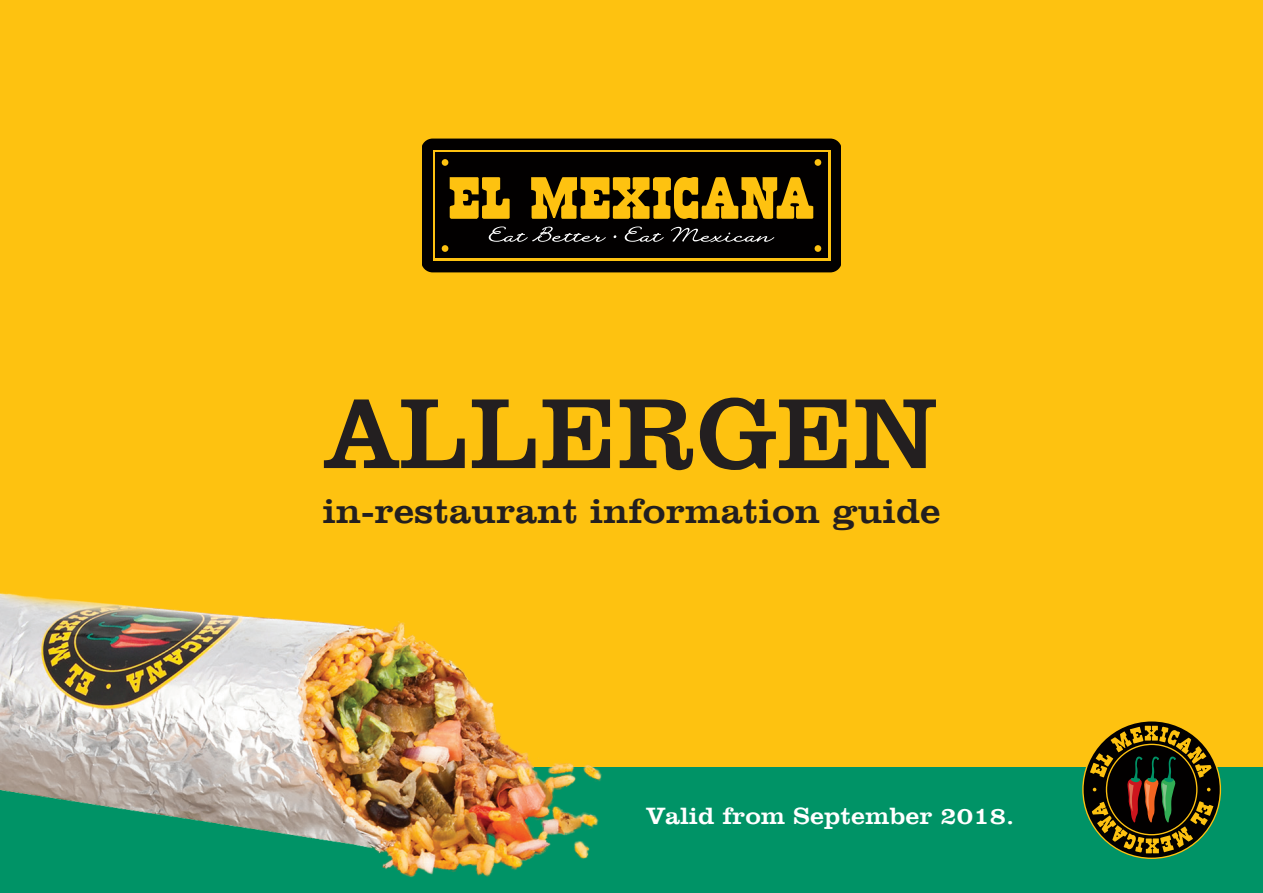
<style>
.page{position:relative;width:1263px;height:893px;background:#fec210}
.page>*{position:absolute;margin:0;border:0;box-sizing:border-box;transform-origin:0 0}
.t1{font:102px "Gettysburg Regular SWFTE";color:#231f20}
.t2{font:35.7px "Gettysburg Regular SWFTE";color:#231f20;scale:1.08 1}
.t3{font:24.15px "Gettysburg Regular SWFTE";color:#fff;scale:1.08 1}
</style>
<div class="page">
<div style="left:0;top:768px;width:1263px;height:125px;background:#009366"></div>
<img style="left:0;top:593px;width:657px;height:285px">
<div style="left:423px;top:139px;width:417px;height:133px;background:#020000"></div>
<svg style="left:433px;top:150px;width:397px;height:111px"></svg>
<div style="left:435px;top:153px;width:393px;height:105px;background:#020000"></div>
<div style="left:442px;top:159px;width:6px;height:7px;background:#fec210;border-radius:50%"></div>
<div style="left:814px;top:159px;width:7px;height:7px;background:#fec210;border-radius:50%"></div>
<div style="left:442px;top:245px;width:6px;height:7px;background:#fec210;border-radius:50%"></div>
<div style="left:814px;top:245px;width:7px;height:7px;background:#fec210;border-radius:50%"></div>
<svg style="left:450px;top:177px;width:60px;height:42px"></svg>
<svg style="left:531px;top:177px;width:282px;height:42px"></svg>
<svg style="left:625px;top:226px;width:39px;height:16px"></svg>
<svg style="left:489px;top:226px;width:117px;height:16px"></svg>
<svg style="left:671px;top:227px;width:103px;height:15px"></svg>
<svg style="left:1083px;top:721px;width:137px;height:137px"></svg>
<svg style="left:1090px;top:726px;width:123px;height:127px"></svg>
<h1 class="t1" style="left:325px;top:370px;width:614px">ALLERGEN</h1>
<p class="t2" style="left:322px;top:489px;width:574px">in-restaurant information guide</p>
<p class="t3" style="left:646px;top:801px;width:342px">Valid from September 2018.</p>
</div>
